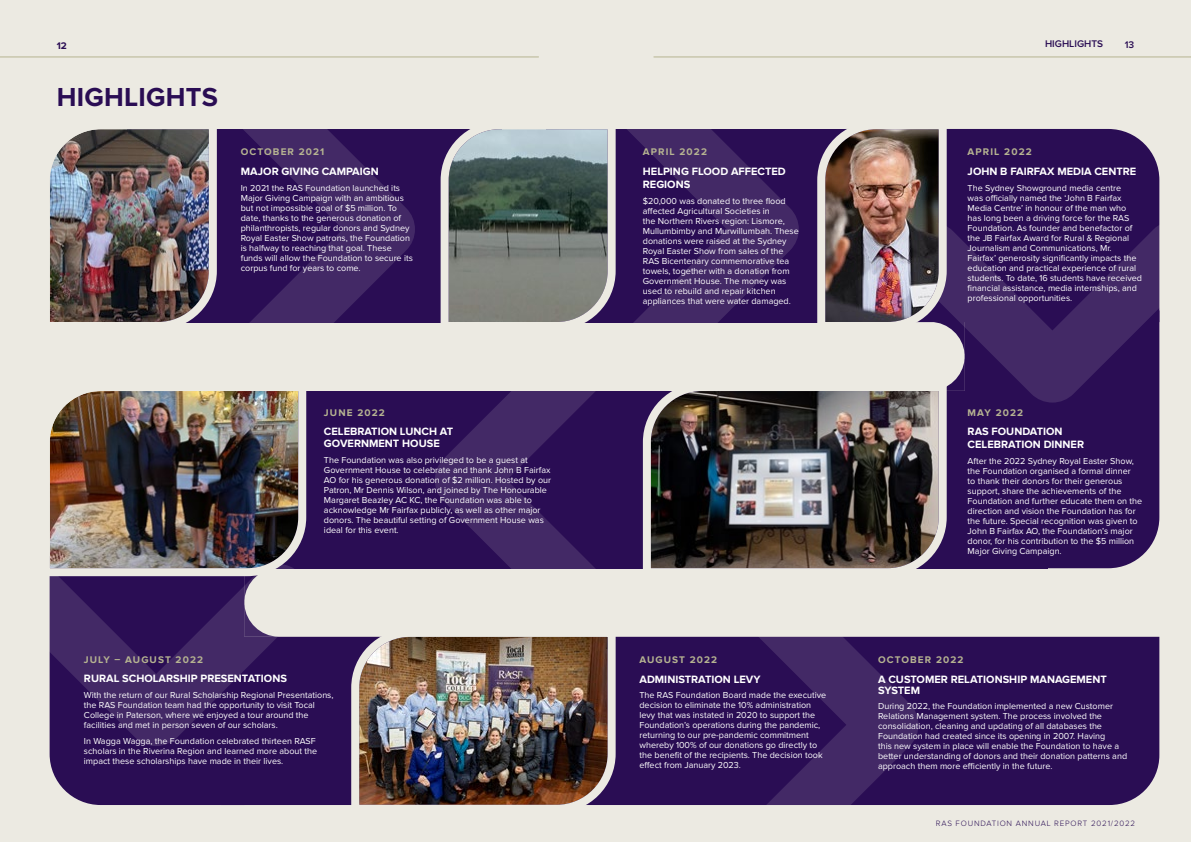
<style>
.page{position:relative;width:1191px;height:842px;background:#eceae2}
.page>*{position:absolute;margin:0;border:0;box-sizing:border-box;transform-origin:0 0}
.t1{font:700 27px "Proxima Nova";letter-spacing:.01em;color:#2a0d54}
.t2{font:700 11px/13px "Proxima Nova";color:#fff}
.t3{font:700 10px "Proxima Nova";letter-spacing:.11em;color:#b6b491}
.t4{font:600 10px "Proxima Nova";color:#2a0d54}
.t5{font:700 10px "Proxima Nova";color:#2a0d54}
.t6{font:9px/10px "Proxima Nova";color:#fff}
.t7{font:300 8px "Proxima Nova";letter-spacing:.1em;color:#2a0d54}
</style>
<div class="page">
<div style="left:221px;top:391px;width:826px;height:177px;background:#2a0d54"></div>
<div style="left:244px;top:637px;width:915px;height:168px;background:#2a0d54"></div>
<div style="left:1047px;top:403px;width:112px;height:165px;background:#2a0d54"></div>
<div style="left:50px;top:746px;width:194px;height:59px;background:#2a0d54"></div>
<hr style="left:654px;top:57px;width:537px;height:1px;background:#b6b491">
<hr style="left:0;top:57px;width:538px;height:1px;background:#b6b491">
<div style="left:127px;top:129px;width:374px;height:193px;background:#2a0d54"></div>
<div style="left:546px;top:129px;width:334px;height:193px;background:#2a0d54"></div>
<svg style="left:436px;top:129px;width:178px;height:194px;background:#737b7a"></svg>
<img style="left:50px;top:129px;width:171px;height:194px">
<div style="left:964px;top:129px;width:195px;height:89px;background:#2a0d54"></div>
<img style="left:639px;top:391px;width:311px;height:178px">
<img style="left:347px;top:636px;width:272px;height:169px">
<svg style="left:230px;top:129px;width:185px;height:194px"></svg>
<svg style="left:733px;top:636px;width:185px;height:169px;background:#361a5c"></svg>
<svg style="left:435px;top:391px;width:185px;height:178px"></svg>
<svg style="left:614px;top:129px;width:185px;height:194px"></svg>
<svg style="left:902px;top:218px;width:258px;height:185px;background:#371b5d"></svg>
<svg style="left:49px;top:568px;width:262px;height:178px;background:#442a66"></svg>
<img style="left:813px;top:129px;width:151px;height:262px">
<img style="left:49px;top:391px;width:261px;height:189px">
<p class="t5" style="left:57px;top:40px;width:12px">12</p>
<h1 class="t1" style="left:57px;top:82px;width:163px">HIGHLIGHTS</h1>
<p class="t3" style="left:241px;top:146px;width:85px">OCTOBER 2021</p>
<p class="t2" style="left:241px;top:165px;width:139px">MAJOR GIVING CAMPAIGN</p>
<p class="t6" style="left:241px;top:183px;width:174px">In 2021 the RAS Foundation launched its Major Giving Campaign with an ambitious but not impossible goal of $5 million. To date, thanks to the generous donation of philanthropists, regular donors and Sydney Royal Easter Show patrons, the Foundation is halfway to reaching that goal. These funds will allow the Foundation to secure its corpus fund for years to come.</p>
<p class="t3" style="left:324px;top:407px;width:62px">JUNE 2022</p>
<p class="t2" style="left:324px;top:426px;width:131px;line-height:12px">CELEBRATION LUNCH AT<br>GOVERNMENT HOUSE</p>
<p class="t6" style="left:324px;top:455px;width:229px">The Foundation was also privileged to be a guest at Government House to celebrate and thank John B Fairfax AO for his generous donation of $2 million. Hosted by our Patron, Mr Dennis Wilson, and joined by The Honourable Margaret Beazley AC KC, the Foundation was able to acknowledge Mr Fairfax publicly, as well as other major donors. The beautiful setting of Government House was ideal for this event.</p>
<p class="t3" style="left:84px;top:654px;width:121px">JULY – AUGUST 2022</p>
<p class="t2" style="left:84px;top:672px;width:204px">RURAL SCHOLARSHIP PRESENTATIONS</p>
<p class="t6" style="left:84px;top:690px;width:251px">With the return of our Rural Scholarship Regional Presentations, the RAS Foundation team had the opportunity to visit Tocal College in Paterson, where we enjoyed a tour around the facilities and met in person seven of our scholars.</p>
<p class="t6" style="left:84px;top:736px;width:235px">In Wagga Wagga, the Foundation celebrated thirteen RASF scholars in the Riverina Region and learned more about the impact these scholarships have made in their lives.</p>
<p class="t3" style="left:643px;top:146px;width:66px">APRIL 2022</p>
<p class="t2" style="left:643px;top:165px;width:144px">HELPING FLOOD AFFECTED<br>REGIONS</p>
<p class="t6" style="left:643px;top:196px;width:157px">$20,000 was donated to three flood affected Agricultural Societies in<br>the Northern Rivers region: Lismore, Mullumbimby and Murwillumbah. These donations were raised at the Sydney Royal Easter Show from sales of the RAS Bicentenary commemorative tea towels, together with a donation from Government House. The money was used to rebuild and repair kitchen appliances that were water damaged.</p>
<p class="t3" style="left:639px;top:654px;width:79px">AUGUST 2022</p>
<p class="t2" style="left:639px;top:673px;width:123px">ADMINISTRATION LEVY</p>
<p class="t6" style="left:639px;top:691px;width:188px">The RAS Foundation Board made the executive decision to eliminate the 10% administration levy that was instated in 2020 to support the Foundation’s operations during the pandemic, returning to our pre-pandemic commitment whereby 100% of our donations go directly to the benefit of the recipients. The decision took effect from January 2023.</p>
<p class="t4" style="left:1045px;top:38px;width:60px">HIGHLIGHTS</p>
<p class="t4" style="left:1124px;top:39px;width:11px">13</p>
<p class="t3" style="left:967px;top:146px;width:66px">APRIL 2022</p>
<p class="t2" style="left:967px;top:165px;width:170px">JOHN B FAIRFAX MEDIA CENTRE</p>
<p class="t6" style="left:967px;top:183px;width:176px">The Sydney Showground media centre<br>was officially named the ‘John B Fairfax Media Centre’ in honour of the man who has long been a driving force for the RAS Foundation. As founder and benefactor of the JB Fairfax Award for Rural &amp; Regional Journalism and Communications, Mr.<br>Fairfax’ generosity significantly impacts the education and practical experience of rural students. To date, 16 students have received financial assistance, media internships, and professional opportunities.</p>
<p class="t3" style="left:967px;top:407px;width:57px">MAY 2022</p>
<p class="t2" style="left:967px;top:425px;width:118px">RAS FOUNDATION<br>CELEBRATION DINNER</p>
<p class="t6" style="left:967px;top:456px;width:176px">After the 2022 Sydney Royal Easter Show, the Foundation organised a formal dinner<br>to thank their donors for their generous support, share the achievements of the Foundation and further educate them on the direction and vision the Foundation has for the future. Special recognition was given to John B Fairfax AO, the Foundation’s major donor, for his contribution to the $5 million Major Giving Campaign.</p>
<p class="t3" style="left:878px;top:654px;width:87px">OCTOBER 2022</p>
<p class="t2" style="left:878px;top:674px;width:230px;line-height:11px">A CUSTOMER RELATIONSHIP MANAGEMENT<br>SYSTEM</p>
<p class="t6" style="left:878px;top:702px;width:251px">During 2022, the Foundation implemented a new Customer Relations Management system. The process involved the consolidation, cleaning and updating of all databases the Foundation had created since its opening in 2007. Having<br>this new system in place will enable the Foundation to have a better understanding of donors and their donation patterns and approach them more efficiently in the future.</p>
<p class="t7" style="left:936px;top:819px;width:201px">RAS FOUNDATION ANNUAL REPORT 2021/2022</p>
</div>
